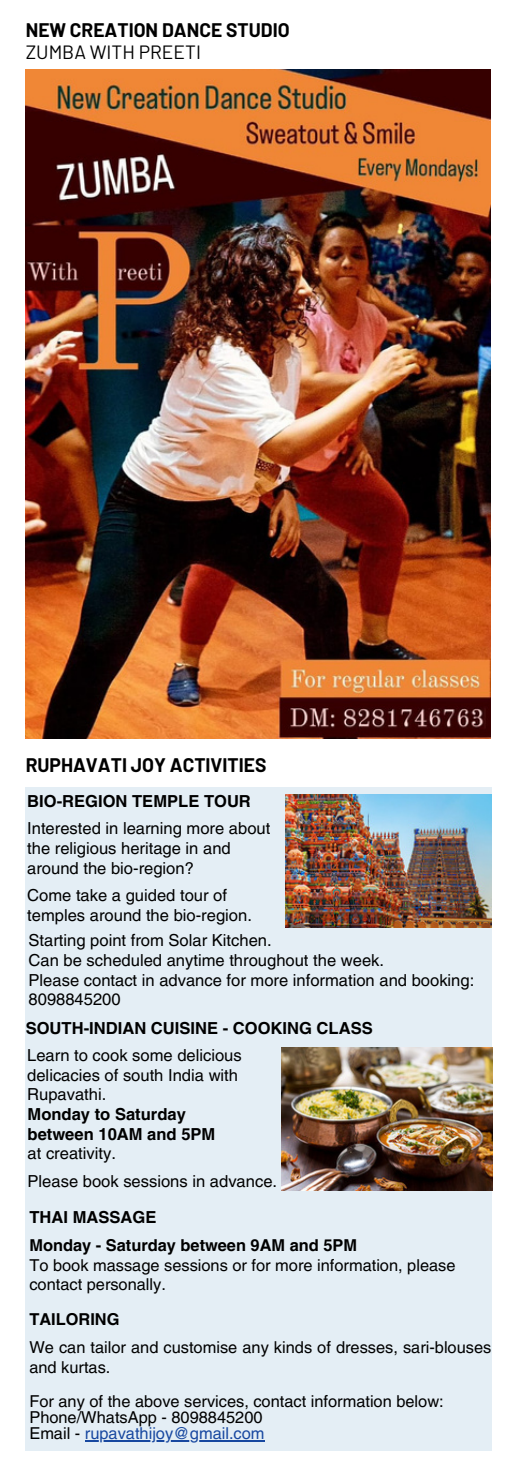
<style>
.page{position:relative;width:525px;height:1474px;background:#fff}
.page>*{position:absolute;margin:0;border:0;box-sizing:border-box;transform-origin:0 0}
.t1{font:700 19.25px "Barlow";color:#000}
.t2{font:19.25px "Barlow";color:#000}
.t3{font:16.62px/19.6px "Helvetica LT Pro";color:#000}
.t4{font:700 16.62px "Helvetica LT Pro";color:#000}
.t5{font:16.45px/19.6px "Helvetica LT Pro";color:#000}
.t6{font:700 16.45px "Helvetica LT Pro";color:#000}
.t7{font:16.45px "Helvetica LT Pro";color:#1848a0}
.s1{color:#000}
</style>
<div class="page">
<div style="left:26px;top:788px;width:466px;height:663px;background:#e4eef5"></div>
<img style="left:285px;top:794px;width:207px;height:134px">
<img style="left:281px;top:1048px;width:211px;height:143px">
<hr style="left:85px;top:1440px;width:180px;height:1px;background:#1848a0">
<img style="left:26px;top:69px;width:464px;height:669px">
<p class="t1" style="left:26px;top:18px;width:265px">NEW CREATION DANCE STUDIO</p>
<p class="t2" style="left:26px;top:40px;width:177px">ZUMBA WITH PREETI</p>
<p class="t1" style="left:26px;top:753px;width:242px">RUPHAVATI JOY ACTIVITIES</p>
<p class="t4" style="left:27px;top:795px;width:225px">BIO-REGION TEMPLE TOUR</p>
<p class="t3" style="left:27px;top:820px;width:245px">Interested in learning more about the religious heritage in and around the bio-region?</p>
<p class="t3" style="left:27px;top:887px;width:226px">Come take a guided tour of temples around the bio-region.</p>
<p class="t3" style="left:29px;top:932px;width:245px">Starting point from Solar Kitchen.</p>
<p class="t3" style="left:29px;top:952px;width:357px">Can be scheduled anytime throughout the week.</p>
<p class="t3" style="left:29px;top:972px;width:447px">Please contact in advance for more information and booking:<br>8098845200</p>
<p class="t4" style="left:26px;top:1022px;width:349px">SOUTH-INDIAN CUISINE - COOKING CLASS</p>
<p class="t3" style="left:27px;top:1047px;width:216px">Learn to cook some delicious delicacies of south India with<br>Rupavathi.</p>
<p class="t4" style="left:28px;top:1108px;width:160px">Monday to Saturday</p>
<p class="t4" style="left:28px;top:1128px;width:189px">between 10AM and 5PM</p>
<p class="t3" style="left:28px;top:1145px;width:90px">at creativity.</p>
<p class="t3" style="left:28px;top:1173px;width:251px">Please book sessions in advance.</p>
<p class="t4" style="left:29px;top:1211px;width:129px">THAI MASSAGE</p>
<p class="t6" style="left:29px;top:1239px;width:329px">Monday - Saturday between 9AM and 5PM</p>
<p class="t5" style="left:29px;top:1257px;width:428px">To book massage sessions or for more information, please contact personally.</p>
<p class="t6" style="left:29px;top:1313px;width:92px">TAILORING</p>
<p class="t5" style="left:29px;top:1339px;width:463px">We can tailor and customise any kinds of dresses, sari-blouses and kurtas.</p>
<p class="t5" style="left:29px;top:1393px;width:416px">For any of the above services, contact information below:</p>
<p class="t5" style="left:29px;top:1409px;width:235px">Phone/WhatsApp - 8098845200</p>
<p class="t7" style="left:29px;top:1427px;width:237px"><span class="s1">Email -</span> rupavathijoy@gmail.com</p>
</div>
